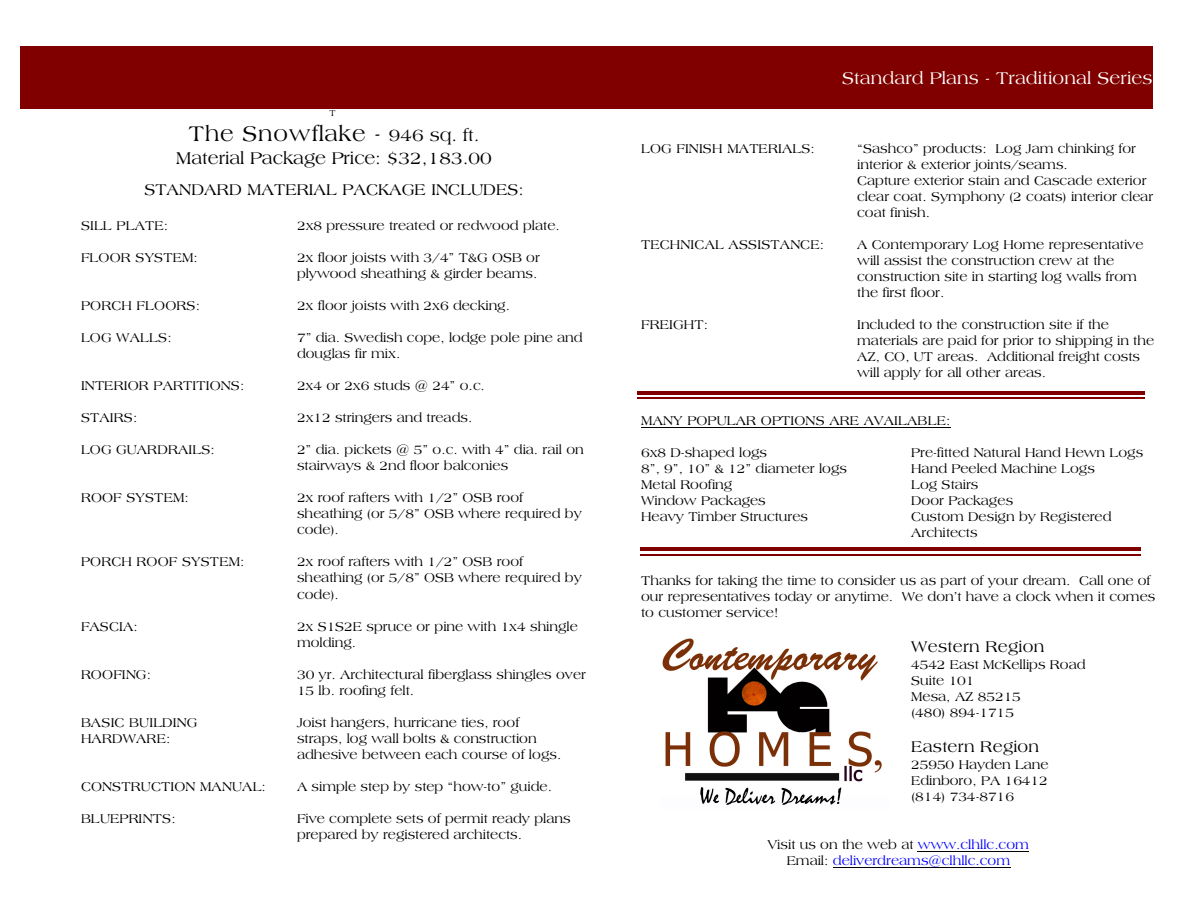
<style>
.page{position:relative;width:1188px;height:918px;background:#fff}
.page>*{position:absolute;margin:0;border:0;box-sizing:border-box;transform-origin:0 0}
.t1{font:22.35px "Americana BT";letter-spacing:.04em;color:#000}
.t2{font:italic 18px "Americana BT";letter-spacing:.01em;color:#fff}
.t3{font:18px "Americana BT";letter-spacing:.005em;color:#000}
.t4{font:16.5px "Americana BT";letter-spacing:.005em;color:#000}
.t5{font:13.5px/16px "Americana BT";color:#000}
.t6{font:13.5px/16px "Americana BT";letter-spacing:.005em;color:#00f;text-align:center}
.t7{font:13.5px "Americana BT";letter-spacing:.02em;color:#000}
.t8{font:9px "Americana BT";color:#000}
.s1{font-size:18px}
.s2{font-style:normal}
.s3{color:#000}
</style>
<div class="page">
<div style="left:21px;top:46px;width:1132px;height:63px;background:#800000"></div>
<img style="left:662px;top:638px;width:220px;height:167px">
<hr style="left:641px;top:427px;width:310px;height:1px;background:#000">
<hr style="left:918px;top:851px;width:111px;height:1px;background:#000">
<hr style="left:833px;top:867px;width:177px;height:1px;background:#000">
<hr style="left:637px;top:391px;width:507px;height:4px;background:#800000">
<hr style="left:637px;top:398px;width:507px;height:1px;background:#800000">
<hr style="left:641px;top:548px;width:500px;height:3px;background:#800000">
<hr style="left:641px;top:554px;width:500px;height:1px;background:#800000">
<p class="t8" style="left:330px;top:110px;width:8px">T</p>
<h1 class="t1" style="left:189px;top:124px;width:292px">The Snowflake - <span class="s1">946 sq. ft.</span></h1>
<h2 class="t3" style="left:176px;top:151px;width:317px">Material Package Price: $32,183.00</h2>
<p class="t4" style="left:144px;top:183px;width:381px">STANDARD MATERIAL PACKAGE INCLUDES:</p>
<p class="t5" style="left:81px;top:219px;width:89px">SILL PLATE:</p>
<p class="t5" style="left:297px;top:219px;width:264px">2x8 pressure treated or redwood plate.</p>
<p class="t5" style="left:81px;top:251px;width:119px">FLOOR SYSTEM:</p>
<p class="t5" style="left:297px;top:251px;width:244px">2x floor joists with 3/4” T&amp;G OSB or plywood sheathing &amp; girder beams.</p>
<p class="t5" style="left:81px;top:299px;width:121px">PORCH FLOORS:</p>
<p class="t5" style="left:297px;top:299px;width:215px">2x floor joists with 2x6 decking.</p>
<p class="t7" style="left:81px;top:332px;width:92px">LOG WALLS:</p>
<p class="t5" style="left:297px;top:331px;width:287px">7” dia. Swedish cope, lodge pole pine and douglas fir mix.</p>
<p class="t5" style="left:81px;top:379px;width:165px">INTERIOR PARTITIONS:</p>
<p class="t5" style="left:297px;top:379px;width:189px">2x4 or 2x6 studs @ 24” o.c.</p>
<p class="t5" style="left:81px;top:411px;width:58px">STAIRS:</p>
<p class="t5" style="left:297px;top:411px;width:177px">2x12 stringers and treads.</p>
<p class="t5" style="left:81px;top:443px;width:136px">LOG GUARDRAILS:</p>
<p class="t5" style="left:297px;top:443px;width:288px">2” dia. pickets @ 5” o.c. with 4” dia. rail on stairways &amp; 2nd floor balconies</p>
<p class="t5" style="left:81px;top:491px;width:109px">ROOF SYSTEM:</p>
<p class="t5" style="left:297px;top:491px;width:286px">2x roof rafters with 1/2” OSB roof sheathing (or 5/8” OSB where required by code).</p>
<p class="t5" style="left:81px;top:555px;width:165px">PORCH ROOF SYSTEM:</p>
<p class="t5" style="left:297px;top:555px;width:286px">2x roof rafters with 1/2” OSB roof sheathing (or 5/8” OSB where required by code).</p>
<p class="t5" style="left:81px;top:619px;width:58px">FASCIA:</p>
<p class="t5" style="left:297px;top:619px;width:283px">2x S1S2E spruce or pine with 1x4 shingle molding.</p>
<p class="t5" style="left:81px;top:667px;width:72px">ROOFING:</p>
<p class="t5" style="left:297px;top:667px;width:291px">30 yr. Architectural fiberglass shingles over<br>15 lb. roofing felt.</p>
<p class="t5" style="left:81px;top:715px;width:118px">BASIC BUILDING</p>
<p class="t5" style="left:297px;top:715px;width:224px">Joist hangers, hurricane ties, roof</p>
<p class="t5" style="left:81px;top:731px;width:91px">HARDWARE:</p>
<p class="t5" style="left:297px;top:731px;width:266px">straps, log wall bolts &amp; construction adhesive between each course of logs.</p>
<p class="t5" style="left:81px;top:779px;width:186px">CONSTRUCTION MANUAL:</p>
<p class="t5" style="left:297px;top:779px;width:257px">A simple step by step “how-to” guide.</p>
<p class="t5" style="left:81px;top:811px;width:96px">BLUEPRINTS:</p>
<p class="t5" style="left:297px;top:811px;width:275px">Five complete sets of permit ready plans prepared by registered architects.</p>
<h2 class="t2" style="left:842px;top:70px;width:312px"><span class="s2">Standard Plans -</span> Traditional Series</h2>
<p class="t5" style="left:641px;top:141px;width:175px">LOG FINISH MATERIALS:</p>
<p class="t5" style="left:857px;top:141px;width:298px">“Sashco” products: Log Jam chinking for interior &amp; exterior joints/seams.<br>Capture exterior stain and Cascade exterior clear coat. Symphony (2 coats) interior clear coat finish.</p>
<p class="t5" style="left:641px;top:237px;width:185px">TECHNICAL ASSISTANCE:</p>
<p class="t5" style="left:857px;top:237px;width:288px">A Contemporary Log Home representative will assist the construction crew at the construction site in starting log walls from the first floor.</p>
<p class="t5" style="left:641px;top:317px;width:68px">FREIGHT:</p>
<p class="t5" style="left:857px;top:317px;width:299px">Included to the construction site if the materials are paid for prior to shipping in the AZ, CO, UT areas. Additional freight costs will apply for all other areas.</p>
<p class="t5" style="left:641px;top:413px;width:311px">MANY POPULAR OPTIONS ARE AVAILABLE:</p>
<p class="t5" style="left:641px;top:445px;width:128px">6x8 D-shaped logs</p>
<p class="t5" style="left:911px;top:445px;width:234px">Pre-fitted Natural Hand Hewn Logs</p>
<p class="t5" style="left:641px;top:462px;width:208px">8”, 9”, 10” &amp; 12” diameter logs</p>
<p class="t5" style="left:911px;top:462px;width:185px">Hand Peeled Machine Logs</p>
<p class="t5" style="left:641px;top:478px;width:93px">Metal Roofing</p>
<p class="t5" style="left:911px;top:478px;width:69px">Log Stairs</p>
<p class="t5" style="left:641px;top:494px;width:126px">Window Packages</p>
<p class="t5" style="left:911px;top:494px;width:104px">Door Packages</p>
<p class="t5" style="left:641px;top:510px;width:168px">Heavy Timber Structures</p>
<p class="t5" style="left:911px;top:510px;width:202px">Custom Design by Registered<br>Architects</p>
<p class="t5" style="left:641px;top:574px;width:516px">Thanks for taking the time to consider us as part of your dream. Call one of our representatives today or anytime. We don’t have a clock when it comes to customer service!</p>
<p class="t4" style="left:911px;top:640px;width:135px">Western Region</p>
<p class="t5" style="left:911px;top:658px;width:176px">4542 East McKellips Road<br>Suite 101<br>Mesa, AZ 85215<br>(480) 894-1715</p>
<p class="t4" style="left:911px;top:740px;width:129px">Eastern Region</p>
<p class="t5" style="left:911px;top:757px;width:139px;text-align:justify">25950 Hayden Lane Edinboro, PA 16412 (814) 734-8716</p>
<p class="t6" style="left:768px;top:838px;width:263px"><span class="s3">Visit us on the web at</span> www.clhllc.com<br><span class="s3">Email:</span> deliverdreams@clhllc.com</p>
</div>
